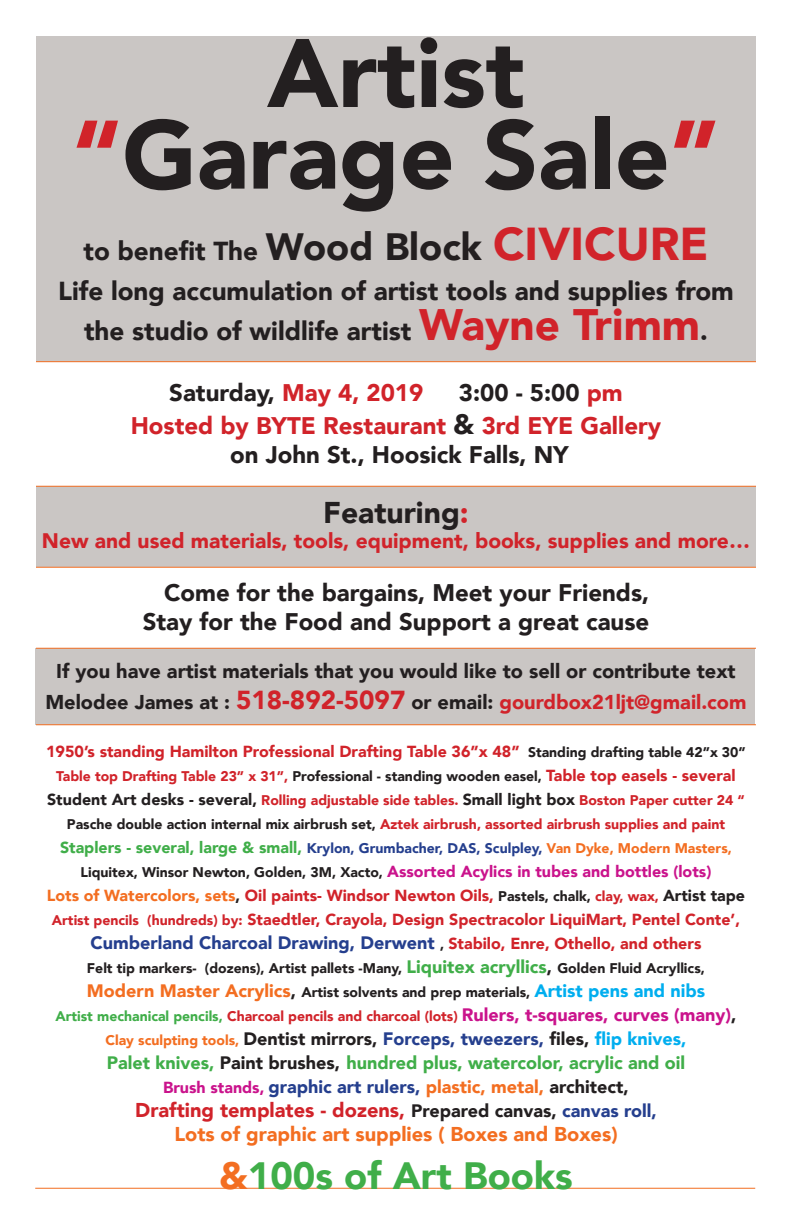
<style>
.page{position:relative;width:792px;height:1224px;background:#fff}
.page>*{position:absolute;margin:0;border:0;box-sizing:border-box;transform-origin:0 0}
.t1{font:900 96px "Avenir";color:#231f20}
.t2{font:900 38px "Avenir";color:#40ae49}
.t3{font:900 30px "Avenir";color:#231f20}
.t4{font:900 26px "Avenir";color:#231f20}
.t5{font:900 24px "Avenir";color:#231f20}
.t6{font:900 24px "Avenir";color:#d1232a}
.t7{font:900 21px "Avenir";color:#d1232a}
.t8{font:900 20px/31.2px "Avenir";color:#231f20;text-align:center}
.t9{font:900 20px "Avenir";color:#d1232a}
.t10{font:900 20px "Avenir";color:#f36e21}
.t11{font:900 18px "Avenir";color:#253f8e}
.t12{font:900 18px "Avenir";color:#231f20}
.t13{font:900 18px "Avenir";color:#40ae49}
.t14{font:900 16px "Avenir";color:#d1232a}
.t15{font:900 14px "Avenir";color:#231f20}
.t16{font:900 14px "Avenir";color:#d1232a}
.t17{font:900 14px "Avenir";color:#253f8e}
.s1{color:#d1232a}
.s2{font-size:38px}
.s3{font-size:46px;color:#d1232a}
.s4{font-size:44px;color:#d1232a}
.s5{font-size:28px;color:#231f20}
.s6{font-size:26px;color:#d1232a}
.s7{font-size:14px;color:#231f20}
.s8{font-size:16px;color:#d1232a}
.s9{font-size:16px;color:#231f20}
.s10{color:#231f20}
.s11{font-size:16px;color:#40ae49}
.s12{color:#f36e21}
.s13{font-size:16px;color:#ca138c}
.s14{font-size:14px}
.s15{font-size:18px;color:#40ae49}
.s16{font-size:18px}
.s17{font-size:18px;color:#f36e21}
.s18{font-size:18px;color:#00aeef}
.s19{color:#40ae49}
.s20{font-size:18px;color:#ca138c}
.s21{font-size:18px;color:#231f20}
.s22{font-size:14px;color:#f36e21}
.s23{color:#253f8e}
.s24{color:#00aeef}
.s25{font-size:18px;color:#253f8e}
</style>
<div class="page">
<div style="left:36px;top:36px;width:720px;height:325px;background:#cac6c4"></div>
<div style="left:36px;top:486px;width:720px;height:82px;background:#cac6c4"></div>
<div style="left:35px;top:648px;width:720px;height:77px;background:#cac6c4"></div>
<hr style="left:36px;top:725px;width:720px;height:1px;background:#f36e21">
<hr style="left:35px;top:1188px;width:720px;height:1px;background:#f36e21">
<hr style="left:36px;top:648px;width:720px;height:1px;background:#f36e21">
<hr style="left:36px;top:567px;width:720px;height:1px;background:#f36e21">
<hr style="left:36px;top:486px;width:720px;height:1px;background:#f36e21">
<hr style="left:36px;top:361px;width:720px;height:1px;background:#f36e21">
<p class="t1" style="left:267px;top:-9px;width:259px">Artist</p>
<p class="t1" style="left:72px;top:73px;width:649px"><span class="s1">“</span>Garage Sale<span class="s1">”</span></p>
<p class="t4" style="left:83px;top:228px;width:627px">to benefit The <span class="s2">Wood Block</span> <span class="s3">CIVICURE</span></p>
<p class="t4" style="left:58px;top:268px;width:677px">Life long accumulation of artist tools and supplies from</p>
<p class="t4" style="left:84px;top:308px;width:625px">the studio of wildlife artist <span class="s4">Wayne Trimm</span>.</p>
<p class="t5" style="left:169px;top:372px;width:256px">Saturday, <span class="s1">May 4, 2019</span></p>
<p class="t5" style="left:459px;top:372px;width:165px">3:00 - 5:00 <span class="s1">pm</span></p>
<p class="t6" style="left:131px;top:405px;width:532px">Hosted by BYTE Restaurant <span class="s5">&amp;</span> 3rd EYE Gallery</p>
<p class="t5" style="left:230px;top:434px;width:340px">on John St., Hoosick Falls, NY</p>
<p class="t3" style="left:323px;top:487px;width:147px">Featuring<span class="s1">:</span></p>
<p class="t7" style="left:42px;top:523px;width:710px">New and used materials, tools, equipment, books, supplies and more…</p>
<p class="t5" style="left:164px;top:572px;width:487px">Come for the bargains, Meet your Friends,</p>
<p class="t5" style="left:143px;top:601px;width:508px">Stay for the Food and Support a great cause</p>
<p class="t8" style="left:45px;top:655px;width:703px">If you have artist materials that you would like to sell or contribute text<br>Melodee James at : <span class="s6">518-892-5097</span> or email: <span class="s1">gourdbox21ljt@gmail.com</span></p>
<p class="t14" style="left:46px;top:738px;width:701px">1950’s standing Hamilton Professional Drafting Table 36”x 48” <span class="s7">Standing drafting table 42”x 30”</span></p>
<p class="t15" style="left:56px;top:764px;width:681px"><span class="s1">Table top Drafting Table 23” x 31”,</span> Professional - standing wooden easel, <span class="s8">Table top easels - several</span></p>
<p class="t16" style="left:47px;top:788px;width:699px"><span class="s9">Student Art desks - several,</span> Rolling adjustable side tables. <span class="s9">Small light box</span> Boston Paper cutter 24 “</p>
<p class="t16" style="left:67px;top:812px;width:660px"><span class="s10">Pasche double action internal mix airbrush set,</span> Aztek airbrush, assorted airbrush supplies and paint</p>
<p class="t17" style="left:60px;top:836px;width:673px"><span class="s11">Staplers - several, large &amp; small,</span> Krylon, Grumbacher, DAS, Sculpley, <span class="s12">Van Dyke, Modern Masters,</span></p>
<p class="t15" style="left:81px;top:860px;width:632px">Liquitex, Winsor Newton, Golden, 3M, Xacto, <span class="s13">Assorted Acylics in tubes and bottles (lots)</span></p>
<p class="t14" style="left:47px;top:882px;width:700px"><span class="s12">Lots of Watercolors, sets</span><span class="s10">,</span> Oil paints- Windsor Newton Oils, <span class="s7">Pastels, chalk,</span> <span class="s14">clay, wax,</span> <span class="s10">Artist tape</span></p>
<p class="t14" style="left:52px;top:906px;width:690px"><span class="s14">Artist pencils (hundreds) by:</span> Staedtler, Crayola, Design Spectracolor LiquiMart, Pentel Conte’,</p>
<p class="t11" style="left:91px;top:927px;width:612px">Cumberland Charcoal Drawing, Derwent <span class="s7">,</span> <span class="s8">Stabilo, Enre, Othello, and others</span></p>
<p class="t15" style="left:87px;top:956px;width:620px">Felt tip markers- (dozens), Artist pallets -Many, <span class="s15">Liquitex acryllics</span><span class="s16">,</span> Golden Fluid Acryllics,</p>
<p class="t15" style="left:87px;top:980px;width:620px"><span class="s17">Modern Master Acrylics</span><span class="s16">,</span> Artist solvents and prep materials, <span class="s18">Artist pens and nibs</span></p>
<p class="t16" style="left:55px;top:1004px;width:683px"><span class="s19">Artist mechanical pencils,</span> Charcoal pencils and charcoal (lots) <span class="s20">Rulers, t-squares, curves (many)</span><span class="s21">,</span></p>
<p class="t12" style="left:106px;top:1023px;width:582px"><span class="s22">Clay sculpting tools,</span> Dentist mirrors, <span class="s23">Forceps, tweezers,</span> files, <span class="s24">flip knives,</span></p>
<p class="t13" style="left:107px;top:1047px;width:580px">Palet knives, <span class="s10">Paint brushes,</span> hundred plus, watercolor, acrylic and oil</p>
<p class="t11" style="left:163px;top:1071px;width:467px"><span class="s13">Brush stands,</span> graphic art rulers, <span class="s12">plastic, metal,</span> <span class="s10">architect,</span></p>
<p class="t9" style="left:135px;top:1093px;width:523px">Drafting templates - dozens, <span class="s21">Prepared canvas,</span> <span class="s25">canvas roll,</span></p>
<p class="t10" style="left:174px;top:1117px;width:445px">Lots of graphic art supplies ( Boxes and Boxes)</p>
<p class="t2" style="left:219px;top:1143px;width:355px"><span class="s12">&amp;</span>100s of Art Books</p>
</div>
